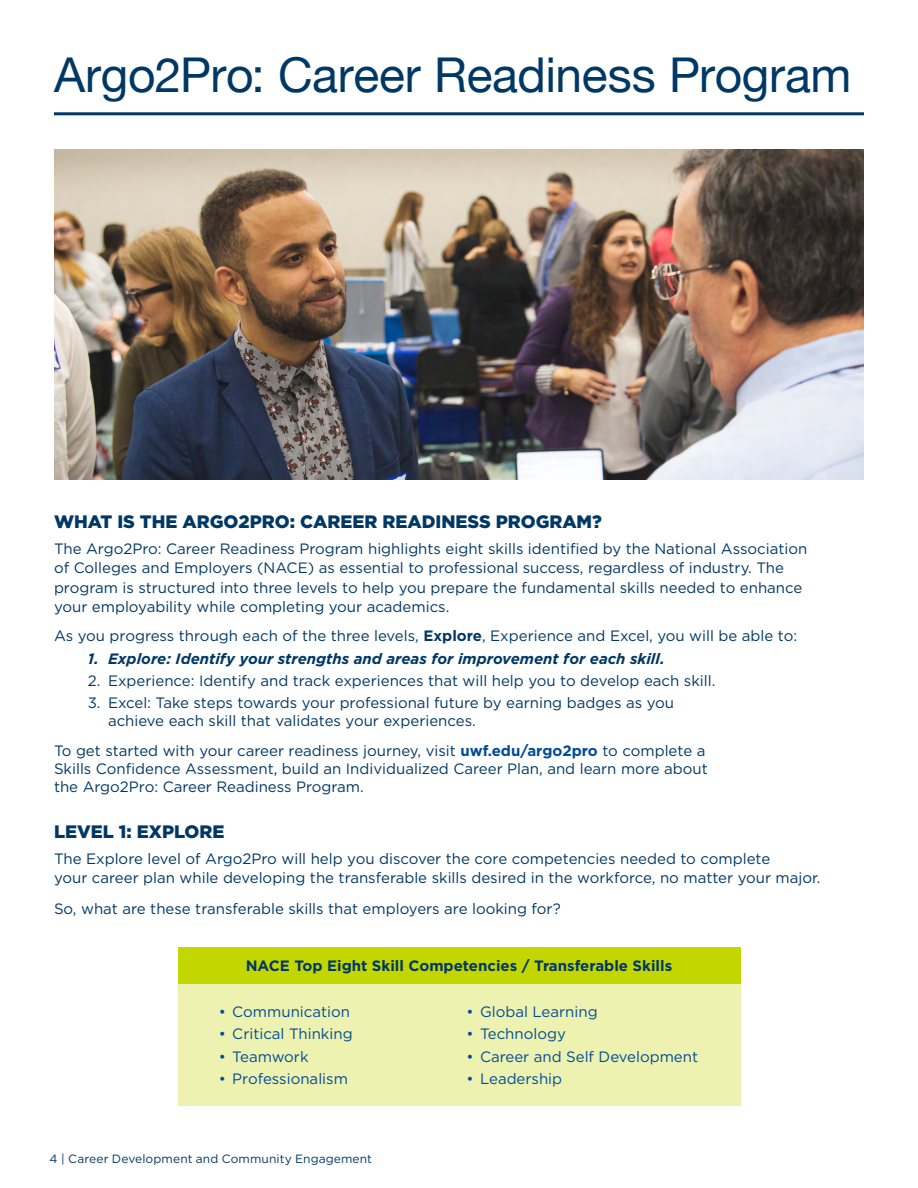
<style>
.page{position:relative;width:918px;height:1188px;background:#fff}
.page>*{position:absolute;margin:0;border:0;box-sizing:border-box;transform-origin:0 0}
.t1{font:48px "Helvetica Neue";letter-spacing:-.01em;color:#003865}
.Header_Midnight{font:900 18px "Gotham";color:#003865}
.Paragraph{font:15px/19.5px "Gotham";color:#003865}
.t2{font:15px "Gotham";color:#004c97}
.t3{font:italic 700 15px "Gotham";color:#003865}
.Bullet_Points{font:700 15px "Gotham";color:#003865}
.t4{font:12px "Gotham";letter-spacing:.01em;color:#003865}
.s1{font-weight:700}
.s2{font-weight:700;color:#004c97}
</style>
<div class="page">
<hr style="left:54px;top:112px;width:810px;height:3px;background:#003865">
<div style="left:178px;top:984px;width:562px;height:122px;background:#edf2b0"></div>
<div style="left:178px;top:947px;width:562px;height:37px;background:#c4d600"></div>
<img style="left:54px;top:149px;width:810px;height:331px">
<p class="t1" style="left:54px;top:40px;width:799px">Argo2Pro: Career Readiness Program</p>
<p class="Header_Midnight" style="left:54px;top:509px;width:550px">WHAT IS THE ARGO2PRO: CAREER READINESS PROGRAM?</p>
<p class="Paragraph" style="left:54px;top:539px;width:755px">The Argo2Pro: Career Readiness Program highlights eight skills identified by the National Association of Colleges and Employers (NACE) as essential to professional success, regardless of industry. The program is structured into three levels to help you prepare the fundamental skills needed to enhance your employability while completing your academics.</p>
<p class="Paragraph" style="left:54px;top:626px;width:745px">As you progress through each of the three levels, <span class="s1">Explore</span>, Experience and Excel, you will be able to:</p>
<p class="t3" style="left:88px;top:648px;width:579px">1. Explore: Identify your strengths and areas for improvement for each skill.</p>
<p class="Paragraph" style="left:88px;top:670px;width:627px">2. Experience: Identify and track experiences that will help you to develop each skill.</p>
<p class="Paragraph" style="left:108px;top:694px;width:568px;line-height:18px;text-indent:-20px">3. Excel: Take steps towards your professional future by earning badges as you achieve each skill that validates your experiences.</p>
<p class="Paragraph" style="left:54px;top:741px;width:655px;line-height:18px">To get started with your career readiness journey, visit <span class="s2">uwf.edu/argo2pro</span> to complete a<br>Skills Confidence Assessment, build an Individualized Career Plan, and learn more about the Argo2Pro: Career Readiness Program.</p>
<p class="Header_Midnight" style="left:54px;top:819px;width:172px">LEVEL 1: EXPLORE</p>
<p class="Paragraph" style="left:54px;top:848px;width:766px">The Explore level of Argo2Pro will help you discover the core competencies needed to complete<br>your career plan while developing the transferable skills desired in the workforce, no matter your major.</p>
<p class="Paragraph" style="left:54px;top:898px;width:508px">So, what are these transferable skills that employers are looking for?</p>
<p class="Bullet_Points" style="left:246px;top:956px;width:428px">NACE Top Eight Skill Competencies / Transferable Skills</p>
<p class="t2" style="left:219px;top:1002px;width:133px">• Communication</p>
<p class="t2" style="left:219px;top:1024px;width:135px">• Critical Thinking</p>
<p class="t2" style="left:219px;top:1047px;width:91px">• Teamwork</p>
<p class="t2" style="left:219px;top:1069px;width:131px">• Professionalism</p>
<p class="t4" style="left:49px;top:1151px;width:324px">4 | Career Development and Community Engagement</p>
<p class="t2" style="left:466px;top:1002px;width:133px">• Global Learning</p>
<p class="t2" style="left:466px;top:1024px;width:101px">• Technology</p>
<p class="t2" style="left:466px;top:1047px;width:233px">• Career and Self Development</p>
<p class="t2" style="left:466px;top:1069px;width:97px">• Leadership</p>
</div>
